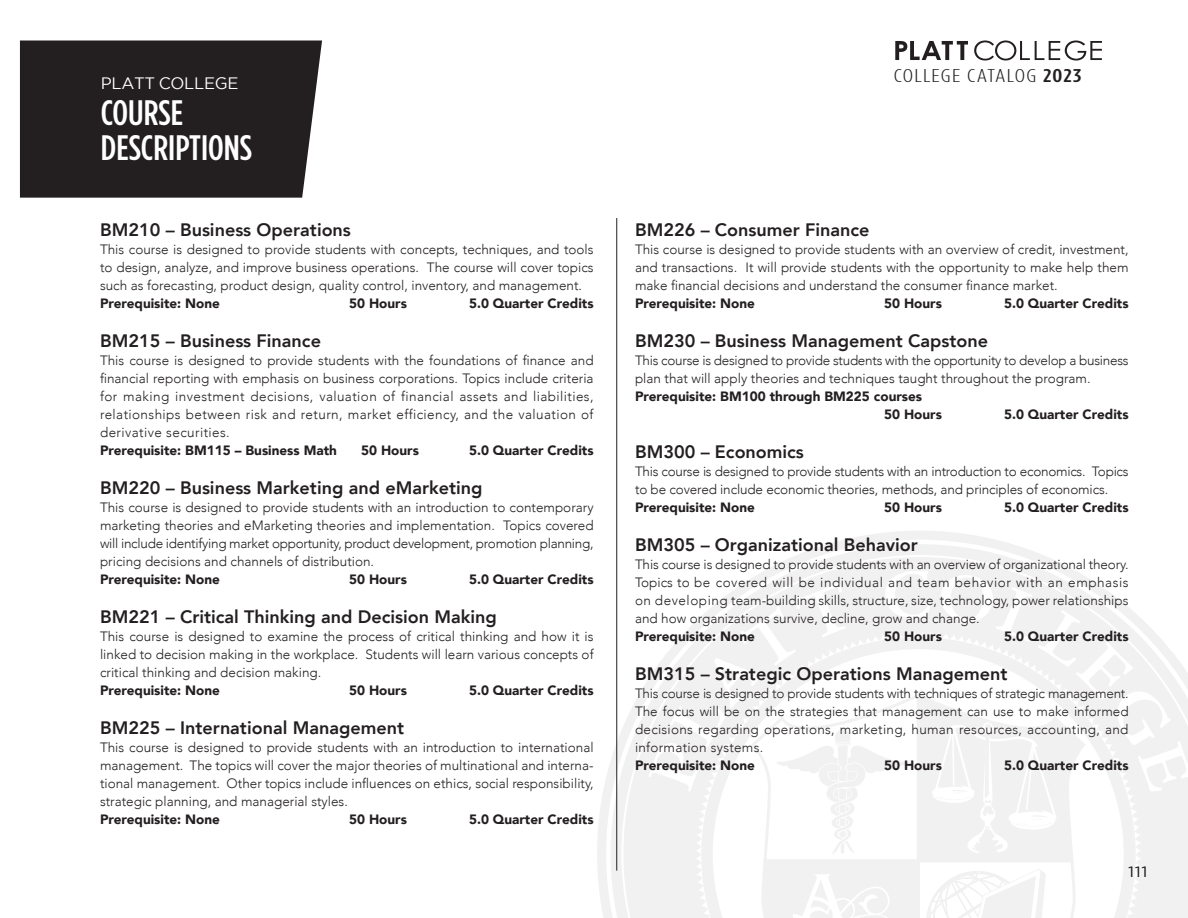
<style>
.page{position:relative;width:1188px;height:918px;background:#fff}
.page>*{position:absolute;margin:0;border:0;box-sizing:border-box;transform-origin:0 0}
.t1{font:500 35.4px/35.1px "Gotham Condensed";color:#fff;scale:1.06 1}
.t2{font:300 18.45px "Gotham Condensed";letter-spacing:.05em;color:#231f20;scale:1.38 1}
.t3{font:800 18px "Avenir";color:#231f20}
.t4{font:16.5px "Gotham";letter-spacing:-.02em;color:#fff}
.t5{font:15px "Gotham";color:#231f20;scale:1.13 1}
.t6{font:300 13.5px/18px "Avenir";color:#231f20;text-align:justify}
.t7{font:900 13.5px/18px "Avenir";color:#231f20}
.t8{font:300 13.5px/18px "Avenir";letter-spacing:-.02em;color:#231f20}
.s1{font-weight:500}
</style>
<div class="page">
<svg style="left:597px;top:531px;width:413px;height:387px"></svg>
<svg style="left:611px;top:544px;width:430px;height:374px"></svg>
<svg style="left:621px;top:555px;width:454px;height:363px;fill:#f2f2f2"></svg>
<svg style="left:648px;top:571px;width:540px;height:347px"></svg>
<svg style="left:895px;top:41px;width:73px;height:19px"></svg>
<svg style="left:974px;top:40px;width:128px;height:21px"></svg>
<div style="left:20px;top:40px;width:302px;height:158px;background:#231f20"></div>
<hr style="left:616px;top:218px;width:1px;height:653px;background:#231f20">
<p class="t4" style="left:101px;top:73px;width:139px">PLATT COLLEGE</p>
<h1 class="t1" style="left:101px;top:94px;width:144px">COURSE<br>DESCRIPTIONS</h1>
<h3 class="t3" style="left:100px;top:216px;width:252px">BM210 – Business Operations</h3>
<p class="t6" style="left:100px;top:240px;width:495px">This course is designed to provide students with concepts, techniques, and tools to design, analyze, and improve business operations. The course will cover topics such as forecasting, product design, quality control, inventory, and management.</p>
<p class="t7" style="left:100px;top:294px;width:122px">Prerequisite: None</p>
<p class="t7" style="left:349px;top:294px;width:59px">50 Hours</p>
<p class="t7" style="left:469px;top:294px;width:126px">5.0 Quarter Credits</p>
<h3 class="t3" style="left:100px;top:327px;width:222px">BM215 – Business Finance</h3>
<p class="t6" style="left:100px;top:351px;width:495px">This course is designed to provide students with the foundations of finance and financial reporting with emphasis on business corporations. Topics include criteria for making investment decisions, valuation of financial assets and liabilities, relationships between risk and return, market efficiency, and the valuation of derivative securities.</p>
<p class="t7" style="left:100px;top:441px;width:238px">Prerequisite: BM115 – Business Math</p>
<p class="t7" style="left:361px;top:441px;width:59px">50 Hours</p>
<p class="t7" style="left:469px;top:441px;width:126px">5.0 Quarter Credits</p>
<h3 class="t3" style="left:100px;top:474px;width:384px">BM220 – Business Marketing and eMarketing</h3>
<p class="t6" style="left:100px;top:498px;width:495px">This course is designed to provide students with an introduction to contemporary marketing theories and eMarketing theories and implementation. Topics covered will include identifying market opportunity, product development, promotion planning, pricing decisions and channels of distribution.</p>
<p class="t7" style="left:100px;top:570px;width:122px">Prerequisite: None</p>
<p class="t7" style="left:349px;top:570px;width:59px">50 Hours</p>
<p class="t7" style="left:469px;top:570px;width:126px">5.0 Quarter Credits</p>
<h3 class="t3" style="left:100px;top:603px;width:398px">BM221 – Critical Thinking and Decision Making</h3>
<p class="t6" style="left:100px;top:627px;width:495px">This course is designed to examine the process of critical thinking and how it is linked to decision making in the workplace. Students will learn various concepts of critical thinking and decision making.</p>
<p class="t7" style="left:100px;top:681px;width:122px">Prerequisite: None</p>
<p class="t7" style="left:349px;top:681px;width:59px">50 Hours</p>
<p class="t7" style="left:469px;top:681px;width:126px">5.0 Quarter Credits</p>
<h3 class="t3" style="left:100px;top:714px;width:305px">BM225 – International Management</h3>
<p class="t6" style="left:100px;top:738px;width:495px">This course is designed to provide students with an introduction to international management. The topics will cover the major theories of multinational and interna&shy;tional management. Other topics include influences on ethics, social responsibility, strategic planning, and managerial styles.</p>
<p class="t7" style="left:100px;top:810px;width:122px">Prerequisite: None</p>
<p class="t7" style="left:349px;top:810px;width:59px">50 Hours</p>
<p class="t7" style="left:469px;top:810px;width:126px">5.0 Quarter Credits</p>
<h2 class="t2" style="left:894px;top:66px;width:137px">COLLEGE CATALOG <span class="s1">2023</span></h2>
<h3 class="t3" style="left:635px;top:216px;width:236px">BM226 – Consumer Finance</h3>
<p class="t6" style="left:635px;top:240px;width:495px">This course is designed to provide students with an overview of credit, investment, and transactions. It will provide students with the opportunity to make help them make financial decisions and understand the consumer finance market.</p>
<p class="t7" style="left:635px;top:294px;width:122px">Prerequisite: None</p>
<p class="t7" style="left:884px;top:294px;width:59px">50 Hours</p>
<p class="t7" style="left:1004px;top:294px;width:126px">5.0 Quarter Credits</p>
<h3 class="t3" style="left:635px;top:327px;width:355px">BM230 – Business Management Capstone</h3>
<p class="t8" style="left:635px;top:351px;width:495px">This course is designed to provide students with the opportunity to develop a business plan that will apply theories and techniques taught throughout the program.</p>
<p class="t7" style="left:884px;top:387px;width:59px;text-indent:-249px">Prerequisite: BM100 through BM225 courses<br>50 Hours</p>
<p class="t7" style="left:1004px;top:405px;width:126px">5.0 Quarter Credits</p>
<h3 class="t3" style="left:635px;top:438px;width:170px">BM300 – Economics</h3>
<p class="t8" style="left:635px;top:462px;width:495px">This course is designed to provide students with an introduction to economics. Topics to be covered include economic theories, methods, and principles of economics.</p>
<p class="t7" style="left:635px;top:498px;width:122px">Prerequisite: None</p>
<p class="t7" style="left:884px;top:498px;width:59px">50 Hours</p>
<p class="t7" style="left:1004px;top:498px;width:126px">5.0 Quarter Credits</p>
<h3 class="t3" style="left:635px;top:531px;width:284px">BM305 – Organizational Behavior</h3>
<p class="t6" style="left:635px;top:555px;width:495px">This course is designed to provide students with an overview of organizational theory.<br>Topics to be covered will be individual and team behavior with an emphasis on developing team-building skills, structure, size, technology, power relationships and how organizations survive, decline, grow and change.</p>
<p class="t7" style="left:635px;top:627px;width:122px">Prerequisite: None</p>
<p class="t7" style="left:884px;top:627px;width:59px">50 Hours</p>
<p class="t7" style="left:1004px;top:627px;width:126px">5.0 Quarter Credits</p>
<h3 class="t3" style="left:635px;top:660px;width:374px">BM315 – Strategic Operations Management</h3>
<p class="t6" style="left:635px;top:684px;width:495px">This course is designed to provide students with techniques of strategic management.<br>The focus will be on the strategies that management can use to make informed decisions regarding operations, marketing, human resources, accounting, and information systems.</p>
<p class="t7" style="left:635px;top:756px;width:122px">Prerequisite: None</p>
<p class="t7" style="left:884px;top:756px;width:59px">50 Hours</p>
<p class="t7" style="left:1004px;top:756px;width:126px">5.0 Quarter Credits</p>
<p class="t5" style="left:1128px;top:862px;width:19px">111</p>
</div>
